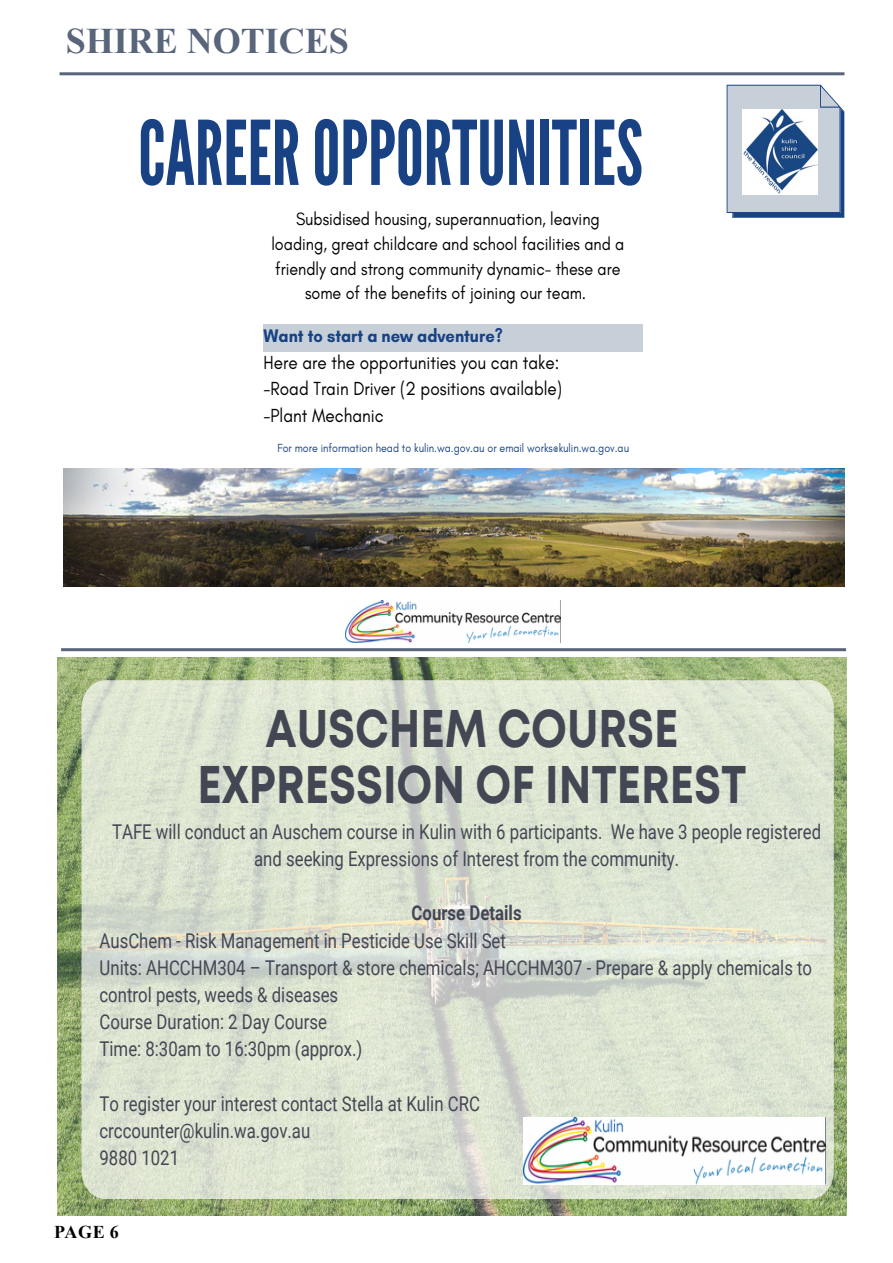
<style>
.page{position:relative;width:893px;height:1263px;background:#fff}
.page>*{position:absolute;margin:0;border:0;box-sizing:border-box;transform-origin:0 0}
.t1{font:88.8px "League Gothic";color:#184284;scale:.89 1}
.t2{font:700 52.95px/56.2px "Mont";color:#434754;text-align:center;scale:.82 1}
.t3{font:700 36px "Times New Roman";color:#59657b}
.t4{font:20.4px/27.2px "Roboto";color:#434754;scale:.82 1}
.t5{font:700 20.4px "Roboto";color:#434754;scale:.82 1}
.t6{font:19.35px/27px "Glacial Indifference";color:#000;scale:.89 1}
.t7{font:700 18.6px "Glacial Indifference";color:#184284;scale:.89 1}
.t8{font:18.15px/24.6px "Glacial Indifference";color:#000;text-align:center;scale:.89 1}
.t9{font:700 18px "Times New Roman";color:#000}
.t10{font:12px "Glacial Indifference";color:#184284;scale:.89 1}
</style>
<div class="page">
<img style="left:58px;top:657px;width:788px;height:558px">
<svg style="left:82px;top:680px;width:752px;height:518px;background:#dae2d0"></svg>
<img style="left:524px;top:1118px;width:302px;height:66px">
<hr style="left:60px;top:72px;width:784px;height:3px;background:#59657b">
<img style="left:346px;top:600px;width:215px;height:43px">
<svg style="left:727px;top:85px;width:117px;height:133px;background:#b1bece"></svg>
<img style="left:742px;top:109px;width:75px;height:85px">
<img style="left:63px;top:469px;width:781px;height:118px">
<div style="left:264px;top:324px;width:379px;height:28px;background:#c7d0d8"></div>
<hr style="left:61px;top:648px;width:785px;height:3px;background:#59657b">
<h3 class="t3" style="left:66px;top:15px;width:285px">SHIRE NOTICES</h3>
<h1 class="t1" style="left:138px;top:100px;width:569px">CAREEROPPORTUNITIES</h1>
<p class="t8" style="left:271px;top:207px;width:398px">Subsidised housing, superannuation, leaving loading, great childcare and school facilities and a friendly and strong community dynamic- these are some of the benefits of joining our team.</p>
<p class="t7" style="left:264px;top:324px;width:270px">Want to start a new adventure?</p>
<p class="t6" style="left:264px;top:349px;width:337px">Here are the opportunities you can take: -Road Train Driver (2 positions available) -Plant Mechanic</p>
<p class="t10" style="left:277px;top:441px;width:397px">For more information head to kulin.wa.gov.au or email works@kulin.wa.gov.au</p>
<h2 class="t2" style="left:197px;top:700px;width:671px">AUSCHEM COURSE<br>EXPRESSION OF INTEREST</h2>
<p class="t4" style="left:112px;top:817px;width:866px;text-align:center">TAFE will conduct an Auschem course in Kulin with 6 participants. We have 3 people registered and seeking Expressions of Interest from the community.</p>
<p class="t5" style="left:412px;top:899px;width:136px">Course Details</p>
<p class="t4" style="left:100px;top:926px;width:870px">AusChem - Risk Management in Pesticide Use Skill Set<br>Units: AHCCHM304 – Transport &amp; store chemicals; AHCCHM307 - Prepare &amp; apply chemicals to control pests, weeds &amp; diseases<br>Course Duration: 2 Day Course<br>Time: 8:30am to 16:30pm (approx.)</p>
<p class="t4" style="left:100px;top:1089px;width:465px">To register your interest contact Stella at Kulin CRC crccounter@kulin.wa.gov.au<br>9880 1021</p>
<p class="t9" style="left:54px;top:1219px;width:66px">PAGE 6</p>
</div>
